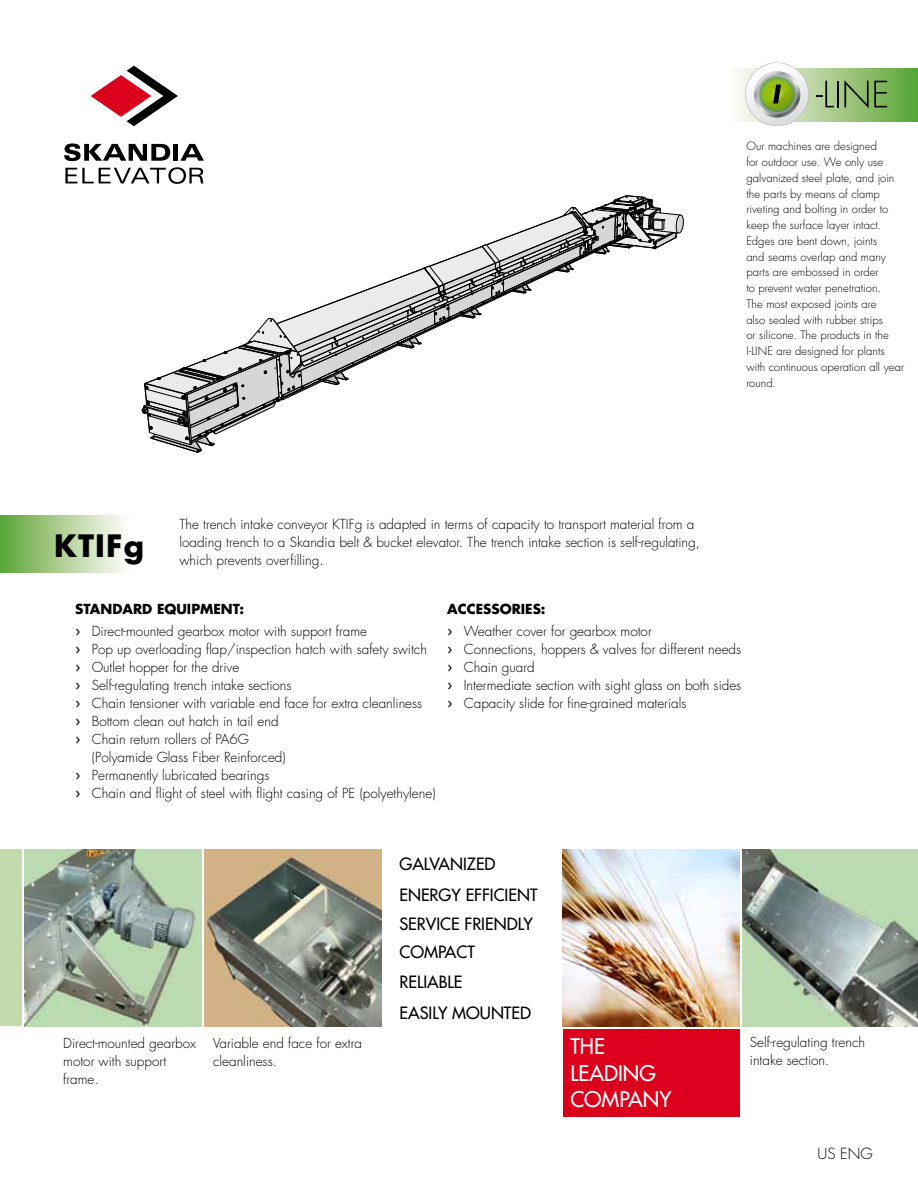
<style>
.page{position:relative;width:918px;height:1188px;background:#fff}
.page>*{position:absolute;margin:0;border:0;box-sizing:border-box;transform-origin:0 0}
.t1{font:700 30px "Futura Std";letter-spacing:.04em;color:#000}
.t2{font:500 21px/26.5px "Futura Std";color:#fff}
.t3{font:500 16.5px/31px "Futura Std";color:#000}
.t4{font:300 15px "Futura Std";color:#000}
.t5{font:300 13.5px/18px "Futura Std";color:#000}
.t6{font:300 11.25px/15.8px "Futura Std";letter-spacing:.005em;color:#000}
.s1{font-weight:700}
.s2{font-weight:400;font-size:16.5px}
</style>
<div class="page">
<svg style="left:738px;top:69px;width:180px;height:52px"></svg>
<div style="left:0;top:516px;width:131px;height:57px;background:linear-gradient(to right,#5ea536,#fff)"></div>
<div style="left:563px;top:1029px;width:177px;height:87px;background:#db001b"></div>
<div style="left:0;top:850px;width:22px;height:176px;background:#c3daad"></div>
<img style="left:25px;top:849px;width:177px;height:177px">
<img style="left:563px;top:850px;width:177px;height:176px">
<img style="left:204px;top:849px;width:177px;height:177px">
<img style="left:742px;top:850px;width:176px;height:176px">
<svg style="left:65px;top:167px;width:139px;height:17px"></svg>
<svg style="left:64px;top:143px;width:106px;height:18px"></svg>
<div style="left:173px;top:144px;width:5px;height:17px;background:#000"></div>
<svg style="left:180px;top:144px;width:24px;height:17px"></svg>
<svg style="left:91px;top:66px;width:87px;height:60px"></svg>
<svg style="left:816px;top:81px;width:18px;height:26px"></svg>
<hr style="left:837px;top:81px;width:2px;height:26px;background:#000">
<svg style="left:844px;top:80px;width:43px;height:28px"></svg>
<svg style="left:745px;top:62px;width:64px;height:64px"></svg>
<svg style="left:142px;top:195px;width:542px;height:258px"></svg>
<p class="t6" style="left:746px;top:139px;width:159px">Our machines are designed<br>for outdoor use. We only use galvanized steel plate, and join the parts by means of clamp riveting and bolting in order to keep the surface layer intact.<br>Edges are bent down, joints<br>and seams overlap and many parts are embossed in order<br>to prevent water penetration.<br>The most exposed joints are<br>also sealed with rubber strips<br>or silicone. The products in the<br>I-LINE are designed for plants with continuous operation all year round.</p>
<h1 class="t1" style="left:54px;top:526px;width:91px">KTIFg</h1>
<p class="t5" style="left:179px;top:516px;width:522px">The trench intake conveyor KTIFg is adapted in terms of capacity to transport material from a loading trench to a Skandia belt &amp; bucket elevator. The trench intake section is self-regulating, which prevents overfilling.</p>
<p class="t5" style="left:75px;top:598px;width:293px;line-height:22.2px"><span class="s1">STANDARD EQUIPMENT:<br></span><span class="s2">›</span> Direct-mounted gearbox motor with support frame</p>
<p class="t5" style="left:75px;top:640px;width:353px"><span class="s2">›</span> Pop up overloading flap/inspection hatch with safety switch</p>
<p class="t5" style="left:75px;top:658px;width:166px"><span class="s2">›</span> Outlet hopper for the drive</p>
<p class="t5" style="left:75px;top:676px;width:218px"><span class="s2">›</span> Self-regulating trench intake sections</p>
<p class="t5" style="left:75px;top:694px;width:349px"><span class="s2">›</span> Chain tensioner with variable end face for extra cleanliness</p>
<p class="t5" style="left:75px;top:712px;width:205px"><span class="s2">›</span> Bottom clean out hatch in tail end</p>
<p class="t5" style="left:75px;top:730px;width:175px"><span class="s2">›</span> Chain return rollers of PA6G</p>
<p class="t5" style="left:92px;top:748px;width:195px">(Polyamide Glass Fiber Reinforced)</p>
<p class="t5" style="left:75px;top:766px;width:196px"><span class="s2">›</span> Permanently lubricated bearings</p>
<p class="t5" style="left:75px;top:784px;width:362px"><span class="s2">›</span> Chain and flight of steel with flight casing of PE (polyethylene)</p>
<p class="t5" style="left:447px;top:598px;width:206px;line-height:22.2px"><span class="s1">ACCESSORIES:<br></span><span class="s2">›</span> Weather cover for gearbox motor</p>
<p class="t5" style="left:447px;top:640px;width:296px"><span class="s2">›</span> Connections, hoppers &amp; valves for different needs <span class="s2">›</span> Chain guard<br><span class="s2">›</span> Intermediate section with sight glass on both sides <span class="s2">›</span> Capacity slide for fine-grained materials</p>
<p class="t3" style="left:399px;top:848px;width:140px">GALVANIZED<br>ENERGY EFFICIENT</p>
<p class="t3" style="left:399px;top:910px;width:135px;line-height:28px">SERVICE FRIENDLY<br>COMPACT</p>
<p class="t3" style="left:399px;top:966px;width:133px">RELIABLE<br>EASILY MOUNTED</p>
<p class="t5" style="left:63px;top:1035px;width:134px">Direct-mounted gearbox motor with support frame.</p>
<p class="t5" style="left:750px;top:1033px;width:117px">Self-regulating trench intake section.</p>
<p class="t5" style="left:213px;top:1035px;width:150px">Variable end face for extra cleanliness.</p>
<h2 class="t2" style="left:570px;top:1034px;width:103px">THE<br>LEADING<br>COMPANY</h2>
<p class="t4" style="left:818px;top:1144px;width:57px">US ENG</p>
</div>
